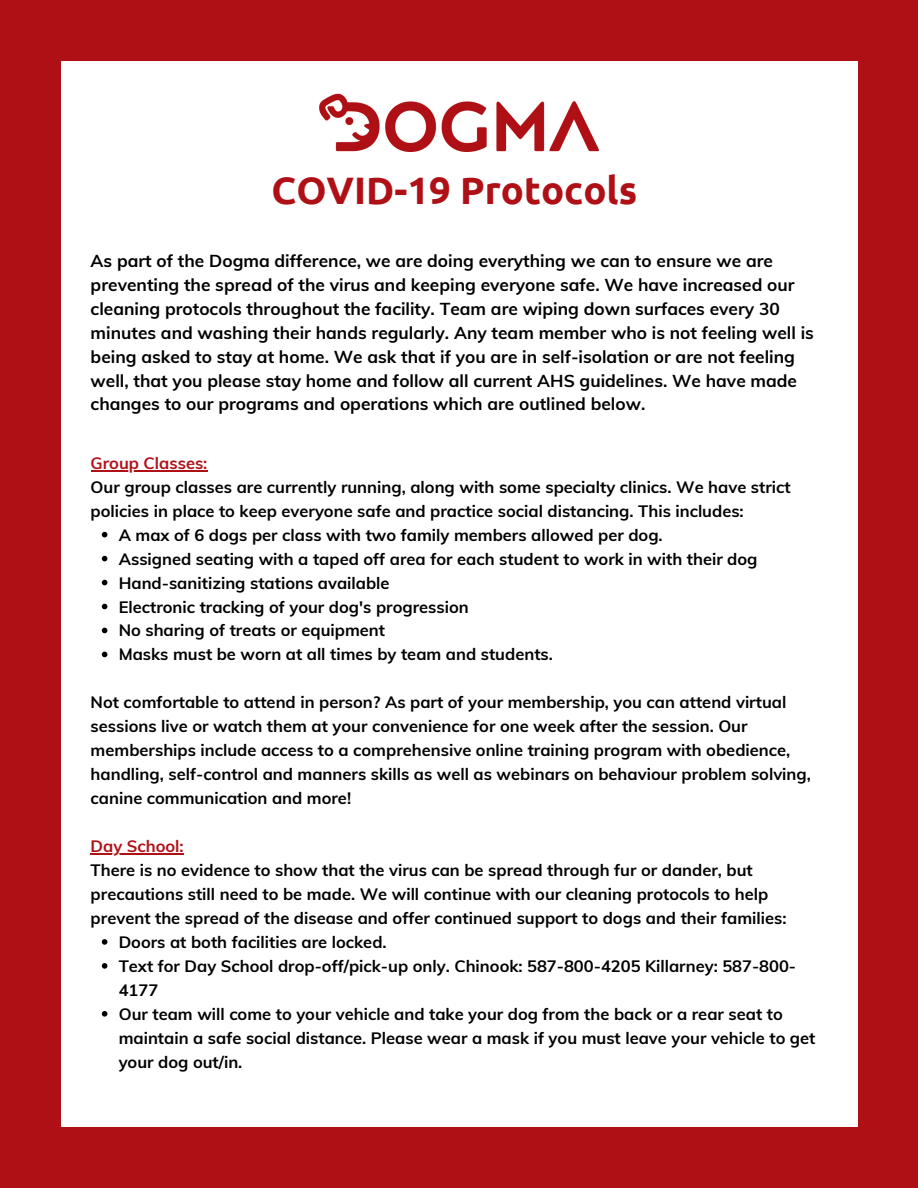
<style>
.page{position:relative;width:918px;height:1188px;background:#af1016}
.page>*{position:absolute;margin:0;border:0;box-sizing:border-box;transform-origin:0 0}
.t1{font:700 38.25px "Ubuntu";color:#af1016}
.t2{font:700 17.25px/24px "Muli";color:#000}
.t3{font:700 16.5px/24px "Muli";color:#000}
.t4{font:700 16.5px "Muli";color:#af1016}
</style>
<div class="page">
<div style="left:61px;top:61px;width:796px;height:1066px;background:#fff"></div>
<svg style="left:102px;top:532px;width:5px;height:5px"></svg>
<svg style="left:102px;top:556px;width:5px;height:5px"></svg>
<svg style="left:102px;top:580px;width:5px;height:5px"></svg>
<svg style="left:102px;top:604px;width:5px;height:5px"></svg>
<svg style="left:102px;top:628px;width:5px;height:5px"></svg>
<svg style="left:102px;top:652px;width:5px;height:5px"></svg>
<svg style="left:102px;top:939px;width:5px;height:6px"></svg>
<svg style="left:102px;top:963px;width:5px;height:6px"></svg>
<svg style="left:102px;top:1011px;width:5px;height:6px"></svg>
<hr style="left:91px;top:470px;width:116px;height:2px;background:#af1016">
<hr style="left:91px;top:854px;width:93px;height:1px;background:#af1016">
<img style="left:319px;top:93px;width:279px;height:58px">
<p class="t1" style="left:272px;top:168px;width:367px">COVID-19 Protocols</p>
<p class="t2" style="left:91px;top:248px;width:725px">As part of the Dogma difference, we are doing everything we can to ensure we are preventing the spread of the virus and keeping everyone safe. We have increased our cleaning protocols throughout the facility. Team are wiping down surfaces every 30 minutes and washing their hands regularly. Any team member who is not feeling well is being asked to stay at home. We ask that if you are in self-isolation or are not feeling well, that you please stay home and follow all current AHS guidelines. We have made changes to our programs and operations which are outlined below.</p>
<p class="t4" style="left:91px;top:452px;width:118px">Group Classes:</p>
<p class="t3" style="left:91px;top:474px;width:702px">Our group classes are currently running, along with some specialty clinics. We have strict policies in place to keep everyone safe and practice social distancing. This includes:</p>
<p class="t3" style="left:119px;top:522px;width:546px">A max of 6 dogs per class with two family members allowed per dog.</p>
<p class="t3" style="left:119px;top:546px;width:640px">Assigned seating with a taped off area for each student to work in with their dog</p>
<p class="t3" style="left:119px;top:570px;width:272px">Hand-sanitizing stations available</p>
<p class="t3" style="left:119px;top:594px;width:352px">Electronic tracking of your dog's progression</p>
<p class="t3" style="left:119px;top:618px;width:268px">No sharing of treats or equipment</p>
<p class="t3" style="left:119px;top:642px;width:436px">Masks must be worn at all times by team and students.</p>
<p class="t3" style="left:91px;top:690px;width:722px">Not comfortable to attend in person? As part of your membership, you can attend virtual sessions live or watch them at your convenience for one week after the session. Our memberships include access to a comprehensive online training program with obedience, handling, self-control and manners skills as well as webinars on behaviour problem solving, canine communication and more!</p>
<p class="t4" style="left:91px;top:836px;width:95px">Day School:</p>
<p class="t3" style="left:91px;top:858px;width:698px">There is no evidence to show that the virus can be spread through fur or dander, but precautions still need to be made. We will continue with our cleaning protocols to help prevent the spread of the disease and offer continued support to dogs and their families:</p>
<p class="t3" style="left:119px;top:930px;width:269px">Doors at both facilities are locked.</p>
<p class="t3" style="left:119px;top:954px;width:679px">Text for Day School drop-off/pick-up only. Chinook: 587-800-4205 Killarney: 587-800-<br>4177</p>
<p class="t3" style="left:119px;top:1002px;width:698px">Our team will come to your vehicle and take your dog from the back or a rear seat to maintain a safe social distance. Please wear a mask if you must leave your vehicle to get your dog out/in.</p>
</div>
